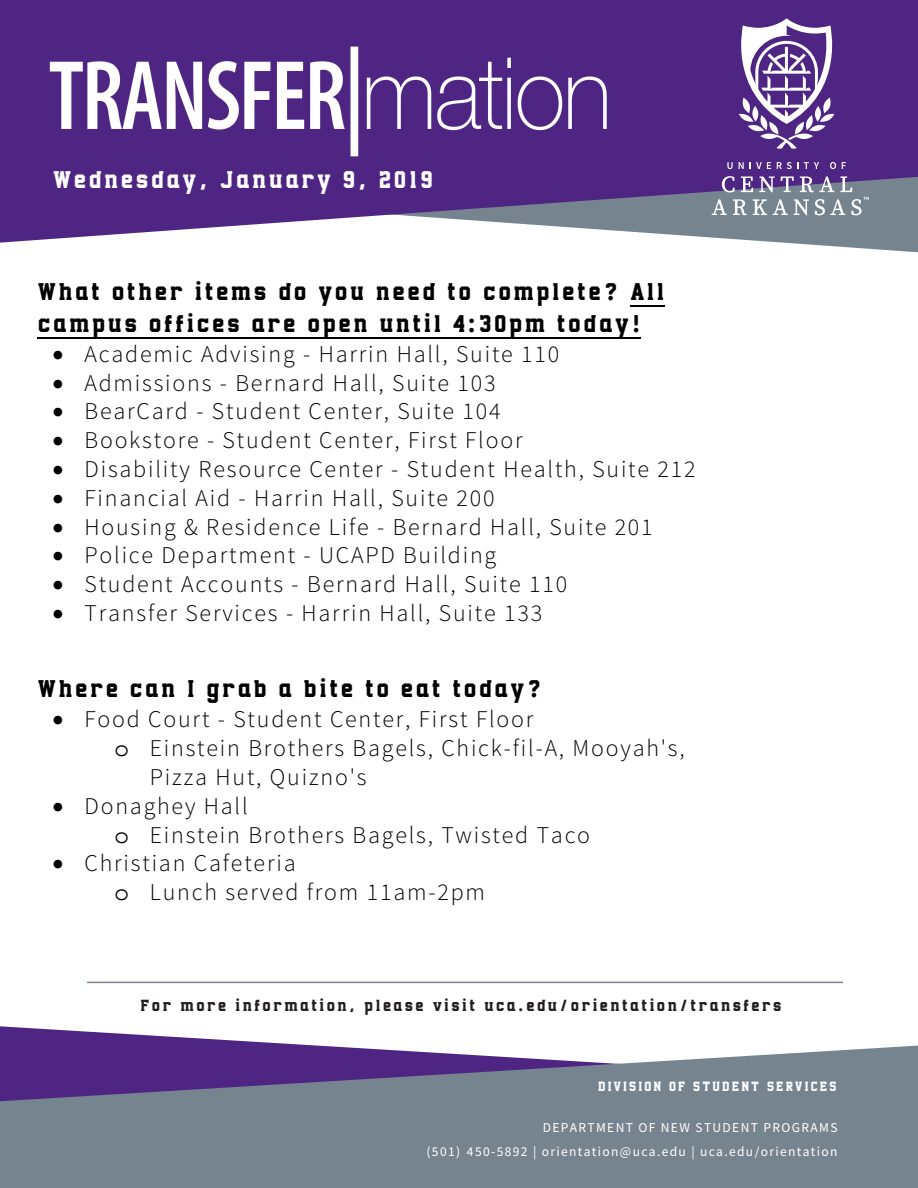
<style>
.page{position:relative;width:918px;height:1188px;background:#fff}
.page>*{position:absolute;margin:0;border:0;box-sizing:border-box;transform-origin:0 0}
.t1{font:27px/32.4px "Collegium";letter-spacing:.065em;color:#000}
.t2{font:27px "Collegium";letter-spacing:.065em;color:#fff}
.t3{font:300 24px/28.8px "Source Sans Pro";letter-spacing:.075em;color:#000}
.t4{font:18px "Collegium";letter-spacing:.1em;color:#231f20}
.t5{font:15px "Collegium";letter-spacing:.1em;color:#fff}
.t6{font:13.5px/24.8px "Source Sans Pro";letter-spacing:.1em;color:#fff;text-align:right}
.s1{font-family:"Courier Std";font-weight:400}
</style>
<div class="page">
<svg style="left:0;top:0;width:918px;height:243px;background:#61418d"></svg>
<hr style="left:87px;top:982px;width:756px;height:1px;background:#76848f">
<svg style="left:0;top:1026px;width:918px;height:20px"></svg>
<svg style="left:0;top:1046px;width:918px;height:142px;background:#757a91"></svg>
<svg style="left:728px;top:18px;width:118px;height:132px"></svg>
<svg style="left:727px;top:162px;width:6px;height:7px"></svg>
<svg style="left:739px;top:162px;width:5px;height:7px"></svg>
<svg style="left:750px;top:162px;width:21px;height:7px"></svg>
<svg style="left:777px;top:162px;width:21px;height:7px"></svg>
<svg style="left:804px;top:162px;width:15px;height:7px"></svg>
<svg style="left:830px;top:162px;width:6px;height:7px"></svg>
<svg style="left:842px;top:162px;width:4px;height:7px"></svg>
<svg style="left:712px;top:176px;width:157px;height:39px;background:#8989a2"></svg>
<img style="left:46px;top:44px;width:569px;height:117px">
<hr style="left:38px;top:337px;width:603px;height:2px;background:#000">
<hr style="left:630px;top:305px;width:35px;height:2px;background:#000">
<p class="t2" style="left:53px;top:163px;width:382px">Wednesday, January 9, 2019</p>
<p class="t1" style="left:38px;top:274px;width:629px">What other items do you need to complete? All campus offices are open until 4:30pm today!</p>
<p class="t3" style="left:53px;top:340px;width:508px">• Academic Advising - Harrin Hall, Suite 110</p>
<p class="t3" style="left:53px;top:368px;width:444px">• Admissions - Bernard Hall, Suite 103</p>
<p class="t3" style="left:53px;top:397px;width:450px">• BearCard - Student Center, Suite 104</p>
<p class="t3" style="left:53px;top:426px;width:472px">• Bookstore - Student Center, First Floor</p>
<p class="t3" style="left:53px;top:455px;width:645px">• Disability Resource Center - Student Health, Suite 212</p>
<p class="t3" style="left:53px;top:484px;width:444px">• Financial Aid - Harrin Hall, Suite 200</p>
<p class="t3" style="left:53px;top:512px;width:602px">• Housing &amp; Residence Life - Bernard Hall, Suite 201</p>
<p class="t3" style="left:53px;top:541px;width:445px">• Police Department - UCAPD Building</p>
<p class="t3" style="left:53px;top:570px;width:516px">• Student Accounts - Bernard Hall, Suite 110</p>
<p class="t3" style="left:53px;top:599px;width:491px">• Transfer Services - Harrin Hall, Suite 133</p>
<p class="t1" style="left:38px;top:671px;width:506px">Where can I grab a bite to eat today?</p>
<p class="t3" style="left:53px;top:705px;width:482px">• Food Court - Student Center, First Floor</p>
<p class="t3" style="left:115px;top:734px;width:572px"><span class="s1">o</span> Einstein Brothers Bagels, Chick-fil-A, Mooyah's,</p>
<p class="t3" style="left:150px;top:763px;width:218px">Pizza Hut, Quizno's</p>
<p class="t3" style="left:115px;top:792px;width:477px;text-indent:-62px">• Donaghey Hall<br><span class="s1">o</span> Einstein Brothers Bagels, Twisted Taco</p>
<p class="t3" style="left:115px;top:849px;width:372px;text-indent:-62px">• Christian Cafeteria<br><span class="s1">o</span> Lunch served from 11am-2pm</p>
<p class="t4" style="left:140px;top:994px;width:643px">For more information, please visit uca.edu/orientation/transfers</p>
<p class="t5" style="left:598px;top:1077px;width:240px">DIVISION OF STUDENT SERVICES</p>
<p class="t6" style="left:427px;top:1115px;width:413px">DEPARTMENT OF NEW STUDENT PROGRAMS<br>(501) 450-5892 | orientation@uca.edu | uca.edu/orientation</p>
</div>
